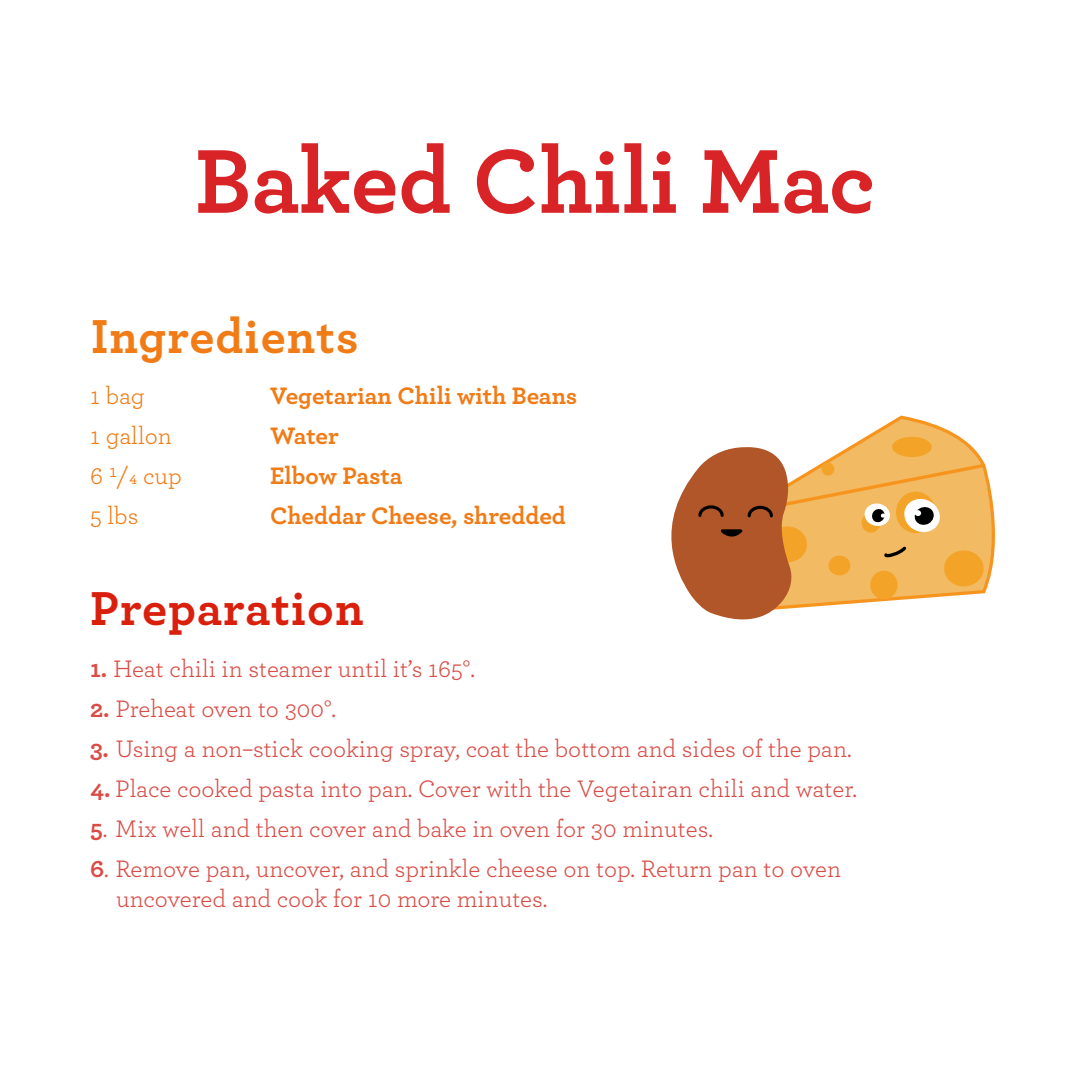
<style>
.page{position:relative;width:1080px;height:1080px;background:#fff}
.page>*{position:absolute;margin:0;border:0;box-sizing:border-box;transform-origin:0 0}
.t1{font:700 95px "Archer";color:#d92427}
.t2{font:700 50px "Archer";letter-spacing:.02em;color:#f17b15}
.t3{font:700 50px "Archer";letter-spacing:.02em;color:#d9200d}
.t4{font:25px/30px "Archer";color:#d94d46}
.t5{font:700 25px "Archer";color:#f17b15}
.t6{font:25px "Archer";letter-spacing:-.01em;color:#f17b15}
.s1{font-weight:700}
</style>
<div class="page">
<svg style="left:852px;top:415px;width:143px;height:170px"></svg>
<div style="left:892px;top:437px;width:40px;height:20px;background:#f4a329;border-radius:50%"></div>
<svg style="left:671px;top:445px;width:317px;height:175px"></svg>
<h1 class="t1" style="left:195px;top:106px;width:683px">Baked Chili Mac</h1>
<h2 class="t2" style="left:91px;top:297px;width:269px">Ingredients</h2>
<p class="t6" style="left:90px;top:379px;width:56px">1 bag</p>
<p class="t5" style="left:270px;top:376px;width:309px">Vegetarian Chili with Beans</p>
<p class="t6" style="left:90px;top:419px;width:83px">1 gallon</p>
<p class="t5" style="left:270px;top:416px;width:70px">Water</p>
<p class="t6" style="left:90px;top:459px;width:93px">6 1/4 cup</p>
<p class="t5" style="left:270px;top:456px;width:134px">Elbow Pasta</p>
<p class="t6" style="left:90px;top:499px;width:50px">5 lbs</p>
<p class="t5" style="left:270px;top:496px;width:297px">Cheddar Cheese, shredded</p>
<h2 class="t3" style="left:90px;top:569px;width:275px">Preparation</h2>
<p class="t4" style="left:90px;top:653px;width:387px"><span class="s1">1.</span> Heat chili in steamer until it’s 165°.</p>
<p class="t4" style="left:90px;top:693px;width:248px"><span class="s1">2.</span> Preheat oven to 300°.</p>
<p class="t4" style="left:90px;top:733px;width:763px"><span class="s1">3.</span> Using a non–stick cooking spray, coat the bottom and sides of the pan.</p>
<p class="t4" style="left:90px;top:773px;width:769px"><span class="s1">4.</span> Place cooked pasta into pan. Cover with the Vegetairan chili and water.</p>
<p class="t4" style="left:90px;top:813px;width:625px"><span class="s1">5</span>. Mix well and then cover and bake in oven for 30 minutes.</p>
<p class="t4" style="left:116px;top:853px;width:726px;text-indent:-26px"><span class="s1">6</span>. Remove pan, uncover, and sprinkle cheese on top. Return pan to oven uncovered and cook for 10 more minutes.</p>
</div>
